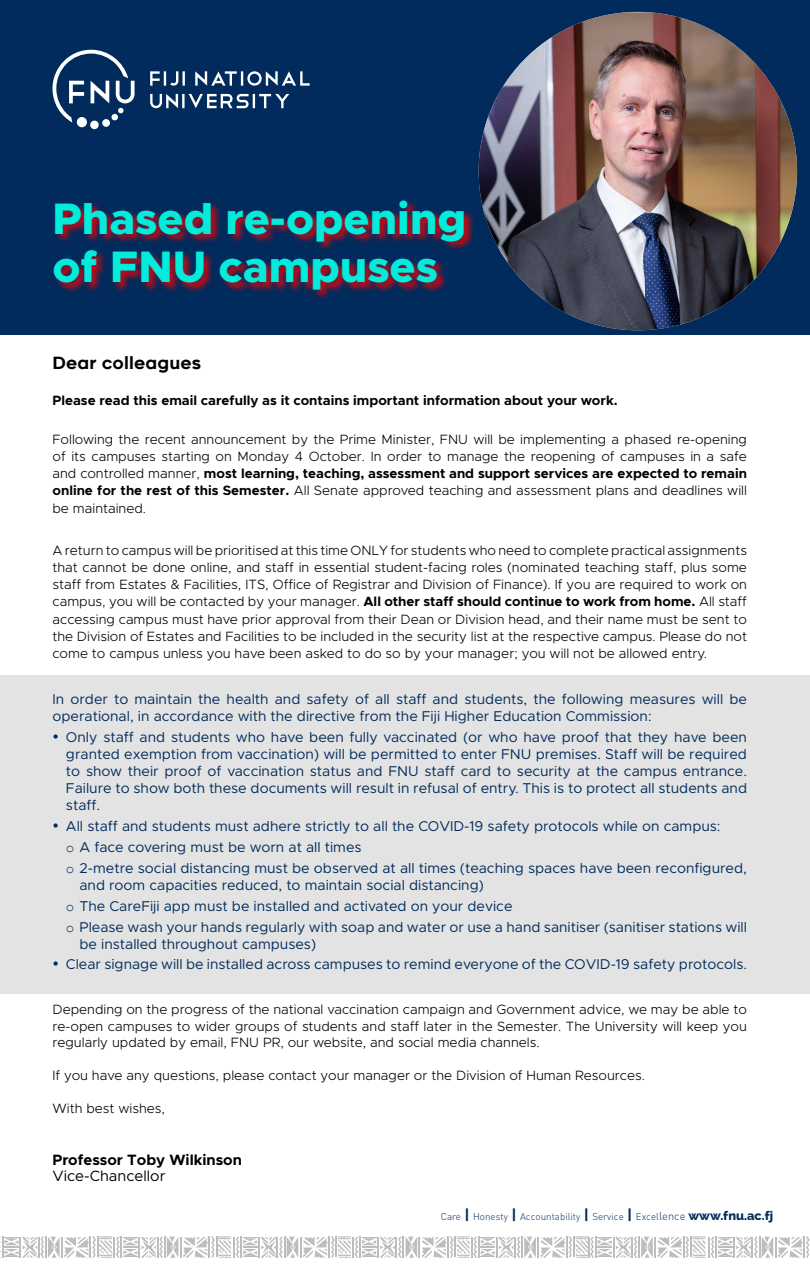
<style>
.page{position:relative;width:810px;height:1275px;background:#fff}
.page>*{position:absolute;margin:0;border:0;box-sizing:border-box;transform-origin:0 0}
.t1{font:800 44.25px "Metropolis";color:#00eddc}
.t2{font:16.8px "Renogare";color:#000}
.t3{font:700 15px "Metropolis";color:#000}
.t4{font:15px "Metropolis";color:#000}
.t5{font:14.25px/17.1px "Metropolis";color:#002b5c}
.t6{font:300 13.5px/17.2px "Metropolis";color:#000;text-align:justify}
.t7{font:700 13.5px "Metropolis";color:#000}
.t8{font:300 9.82px "FFDIN Pro";color:#002b5c}
.s1{font-weight:700}
.s2{font-family:"Courier New"}
.s3{font-weight:700;font-size:14.77px}
.s4{font-size:11.1px}
.s5{font-family:"Raleway";font-weight:800;font-size:12.67px}
</style>
<div class="page">
<div style="left:0;top:675px;width:810px;height:318px;background:#e3e3e3"></div>
<div style="left:0;top:0;width:810px;height:335px;background:#002b5c"></div>
<div style="left:90px;top:121px;width:9px;height:8px;background:#fff;border-radius:50%"></div>
<div style="left:77px;top:117px;width:10px;height:10px;background:#fff;border-radius:50%"></div>
<div style="left:102px;top:119px;width:8px;height:8px;background:#fff;border-radius:50%"></div>
<svg style="left:52px;top:50px;width:83px;height:73px"></svg>
<svg style="left:150px;top:71px;width:160px;height:15px"></svg>
<svg style="left:150px;top:94px;width:139px;height:14px"></svg>
<svg style="left:0;top:1236px;width:705px;height:22px"></svg>
<hr style="left:708px;top:1237px;width:2px;height:21px;background:#bdbdbd">
<svg style="left:711px;top:1236px;width:99px;height:22px"></svg>
<img style="left:479px;top:12px;width:318px;height:318px">
<div style="left:53px;top:200px;width:422px;height:101px;background:#f00;opacity:.75"></div>
<p class="t1" style="left:52px;top:190px;width:415px">Phased re-opening</p>
<p class="t1" style="left:52px;top:239px;width:387px">of FNU campuses</p>
<p class="t2" style="left:52px;top:352px;width:150px">Dear colleagues</p>
<p class="t7" style="left:52px;top:392px;width:567px">Please read this email carefully as it contains important information about your work.</p>
<p class="t6" style="left:52px;top:430px;width:696px">Following the recent announcement by the Prime Minister, FNU will be implementing a phased re-opening of its campuses starting on Monday 4 October. In order to manage the reopening of campuses in a safe and controlled manner, <span class="s1">most learning, teaching, assessment and support services are expected to remain online for the rest of this Semester.</span> All Senate approved teaching and assessment plans and deadlines will be maintained.</p>
<p class="t6" style="left:52px;top:541px;width:696px">A return to campus will be prioritised at this time ONLY for students who need to complete practical assignments that cannot be done online, and staff in essential student-facing roles (nominated teaching staff, plus some staff from Estates &amp; Facilities, ITS, Office of Registrar and Division of Finance). If you are required to work on campus, you will be contacted by your manager. <span class="s1">All other staff should continue to work from home.</span> All staff accessing campus must have prior approval from their Dean or Division head, and their name must be sent to the Division of Estates and Facilities to be included in the security list at the respective campus. Please do not come to campus unless you have been asked to do so by your manager; you will not be allowed entry.</p>
<p class="t5" style="left:52px;top:690px;width:696px">In order to maintain the health and safety of all staff and students, the following measures will be operational, in accordance with the directive from the Fiji Higher Education Commission:</p>
<p class="t5" style="left:66px;top:728px;width:683px;text-align:justify;text-indent:-14px">• Only staff and students who have been fully vaccinated (or who have proof that they have been granted exemption from vaccination) will be permitted to enter FNU premises. Staff will be required to show their proof of vaccination status and FNU staff card to security at the campus entrance.<br>Failure to show both these documents will result in refusal of entry. This is to protect all students and staff.</p>
<p class="t5" style="left:52px;top:818px;width:670px">• All staff and students must adhere strictly to all the COVID-19 safety protocols while on campus:</p>
<p class="t5" style="left:66px;top:838px;width:297px"><span class="s2">o</span> A face covering must be worn at all times</p>
<p class="t5" style="left:79px;top:859px;width:669px;text-indent:-14px"><span class="s2">o</span> 2-metre social distancing must be observed at all times (teaching spaces have been reconfigured, and room capacities reduced, to maintain social distancing)</p>
<p class="t5" style="left:66px;top:897px;width:448px"><span class="s2">o</span> The CareFiji app must be installed and activated on your device</p>
<p class="t5" style="left:79px;top:918px;width:669px;text-indent:-14px"><span class="s2">o</span> Please wash your hands regularly with soap and water or use a hand sanitiser (sanitiser stations will be installed throughout campuses)</p>
<p class="t5" style="left:52px;top:956px;width:696px">• Clear signage will be installed across campuses to remind everyone of the COVID-19 safety protocols.</p>
<p class="t6" style="left:52px;top:1002px;width:696px;line-height:16.5px">Depending on the progress of the national vaccination campaign and Government advice, we may be able to re-open campuses to wider groups of students and staff later in the Semester. The University will keep you regularly updated by email, FNU PR, our website, and social media channels.</p>
<p class="t6" style="left:52px;top:1067px;width:594px">If you have any questions, please contact your manager or the Division of Human Resources.</p>
<p class="t6" style="left:52px;top:1100px;width:114px">With best wishes,</p>
<p class="t3" style="left:52px;top:1151px;width:191px">Professor Toby Wilkinson</p>
<p class="t4" style="left:52px;top:1167px;width:114px">Vice-Chancellor</p>
<p class="t8" style="left:441px;top:1209px;width:334px">Care <span class="s3">|</span> Honesty <span class="s3">|</span> Accountability <span class="s3">|</span> Service <span class="s3">|</span> Excel<span class="s4">lence</span> <span class="s5">www.fnu.ac.fj</span></p>
</div>
